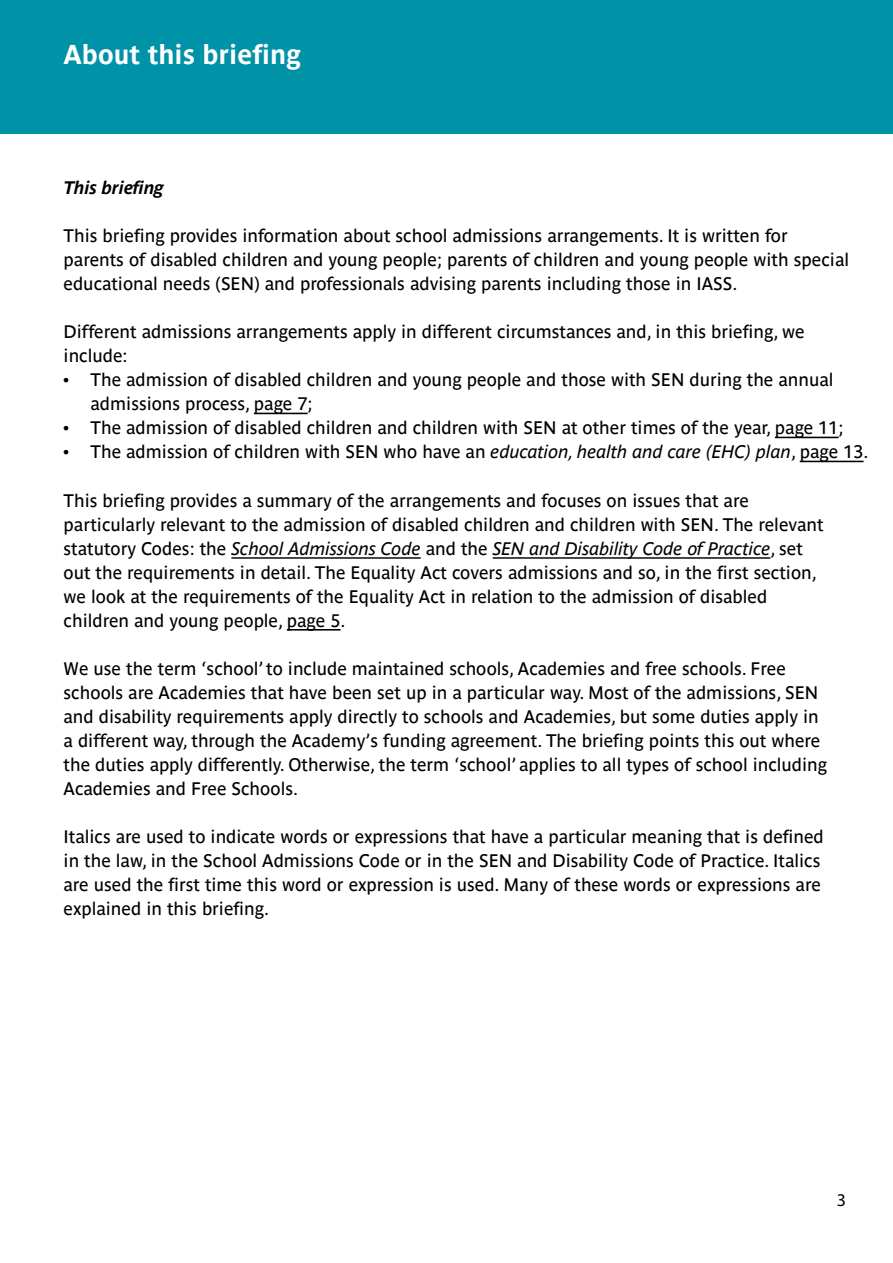
<style>
.page{position:relative;width:893px;height:1263px;background:#fff}
.page>*{position:absolute;margin:0;border:0;box-sizing:border-box;transform-origin:0 0}
.t1{font:700 27px "Parisine Std";color:#fff}
.t2{font:18px/24px "Parisine Std";color:#000}
.t3{font:italic 700 18px "Parisine Std";color:#000}
.t4{font:18px "Myriad Pro";color:#000}
.s1{font-style:italic}
</style>
<div class="page">
<div style="left:0;top:0;width:893px;height:134px;background:#0092a7"></div>
<hr style="left:254px;top:413px;width:54px;height:1px;background:#000">
<hr style="left:775px;top:437px;width:64px;height:1px;background:#000">
<hr style="left:800px;top:461px;width:63px;height:1px;background:#000">
<hr style="left:231px;top:557px;width:190px;height:2px;background:#000">
<hr style="left:493px;top:557px;width:277px;height:2px;background:#000">
<hr style="left:287px;top:629px;width:53px;height:2px;background:#000">
<h1 class="t1" style="left:64px;top:39px;width:239px">About this briefing</h1>
<p class="t3" style="left:64px;top:178px;width:102px">This briefing</p>
<p class="t2" style="left:64px;top:224px;width:787px">This briefing provides information about school admissions arrangements. It is written for parents of disabled children and young people; parents of children and young people with special educational needs (SEN) and professionals advising parents including those in IASS.</p>
<p class="t2" style="left:64px;top:320px;width:742px">Different admissions arrangements apply in different circumstances and, in this briefing, we include:</p>
<p class="t2" style="left:91px;top:368px;width:744px;text-indent:-27px">• The admission of disabled children and young people and those with SEN during the annual admissions process, page 7;</p>
<p class="t2" style="left:64px;top:416px;width:782px">• The admission of disabled children and children with SEN at other times of the year, page 11;</p>
<p class="t2" style="left:64px;top:440px;width:806px">• The admission of children with SEN who have an <span class="s1">education, health and care (EHC) plan</span>, page 13.</p>
<p class="t2" style="left:64px;top:489px;width:762px">This briefing provides a summary of the arrangements and focuses on issues that are particularly relevant to the admission of disabled children and children with SEN. The relevant statutory Codes: the <span class="s1">School Admissions Code</span> and the <span class="s1">SEN and Disability Code of Practice</span>, set out the requirements in detail. The Equality Act covers admissions and so, in the first section, we look at the requirements of the Equality Act in relation to the admission of disabled children and young people, page 5.</p>
<p class="t2" style="left:64px;top:656px;width:765px">We use the term ‘school’ to include maintained schools, Academies and free schools. Free schools are Academies that have been set up in a particular way. Most of the admissions, SEN and disability requirements apply directly to schools and Academies, but some duties apply in a different way, through the Academy’s funding agreement. The briefing points this out where the duties apply differently. Otherwise, the term ‘school’ applies to all types of school including Academies and Free Schools.</p>
<p class="t2" style="left:64px;top:824px;width:762px">Italics are used to indicate words or expressions that have a particular meaning that is defined in the law, in the School Admissions Code or in the SEN and Disability Code of Practice. Italics are used the first time this word or expression is used. Many of these words or expressions are explained in this briefing.</p>
<p class="t4" style="left:837px;top:1189px;width:11px">3</p>
</div>
